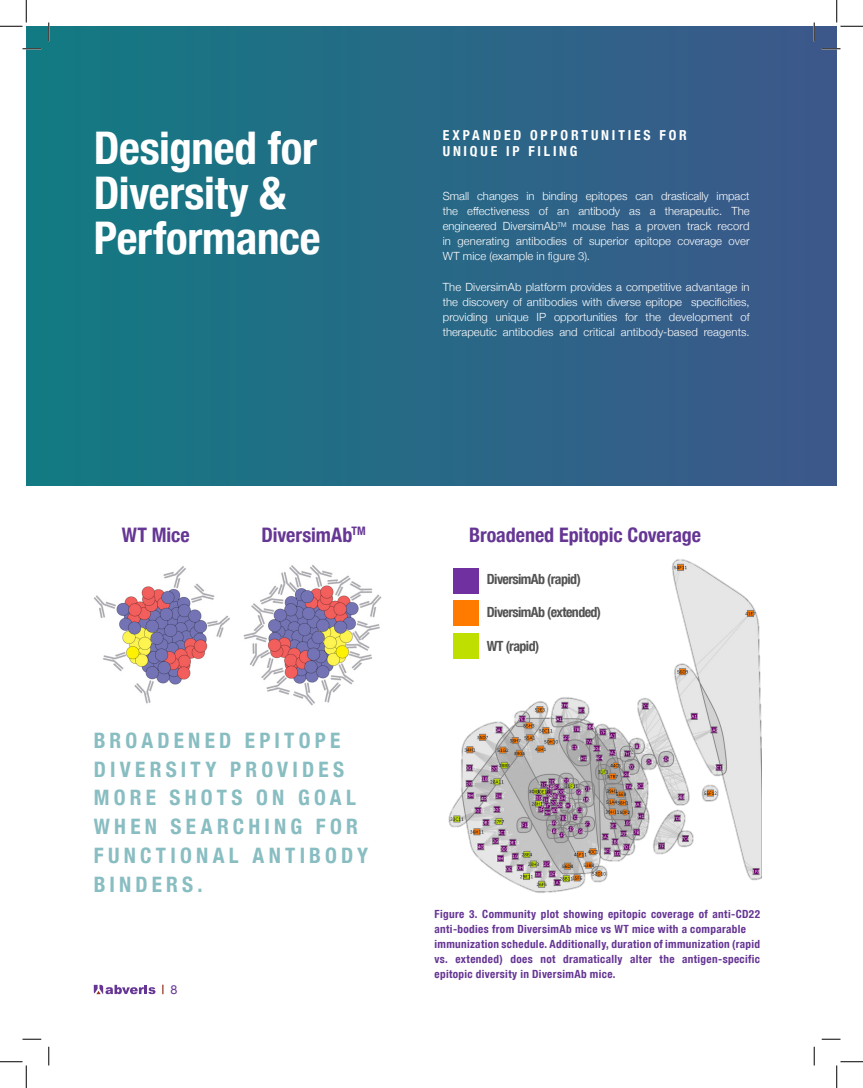
<style>
.page{position:relative;width:863px;height:1088px;background:#fff}
.page>*{position:absolute;margin:0;border:0;box-sizing:border-box;transform-origin:0 0}
.t1{font:700 condensed 45px/45px "Helvetica Neue";letter-spacing:-.005em;color:#fff}
.Headline_-_Align_Lef{font:700 condensed 21.25px/28.8px "Helvetica Neue";letter-spacing:.2em;color:#88bdc1}
.Body_Text{font:700 condensed 20px "Helvetica Neue";color:#663694}
.t2{font:700 condensed 14.38px "Helvetica Neue Condensed";letter-spacing:-.045em;color:#653694}
.t3{font:700 condensed 14px "Helvetica Neue Condensed";letter-spacing:-.04em;color:#535353}
.Headline_-_Align_Lef-2{font:700 condensed 13.75px/16.5px "Helvetica Neue";letter-spacing:.205em;color:#fff}
.t4{font:12.5px "Helvetica Neue";color:#663694}
.Body_Text-2{font:700 condensed 11.62px "Helvetica Neue";color:#663694}
.Body_Text-3{font:300 11.25px "Helvetica Neue";color:#fff}
.Figure{font:700 condensed 11.25px/15px "Helvetica Neue Condensed";letter-spacing:.03em;color:#663694}
</style>
<div class="page">
<svg style="left:94px;top:984px;width:61px;height:10px"></svg>
<div style="left:26px;top:26px;width:810px;height:459px;background:linear-gradient(to right,#127b82,#3d578b)"></div>
<img style="left:94px;top:565px;width:288px;height:141px">
<img style="left:448px;top:559px;width:314px;height:334px">
<div style="left:453px;top:568px;width:25px;height:25px;background:#7030a0"></div>
<div style="left:453px;top:600px;width:25px;height:26px;background:#ff7b00"></div>
<div style="left:453px;top:633px;width:25px;height:25px;background:#bfdf00"></div>
<svg style="left:22px;top:48px;width:19px;height:2px"></svg>
<svg style="left:821px;top:48px;width:19px;height:2px"></svg>
<svg style="left:22px;top:1038px;width:19px;height:2px"></svg>
<svg style="left:821px;top:1038px;width:19px;height:2px"></svg>
<svg style="left:48px;top:22px;width:2px;height:19px"></svg>
<svg style="left:48px;top:1046px;width:2px;height:19px"></svg>
<svg style="left:813px;top:22px;width:2px;height:19px"></svg>
<svg style="left:813px;top:1046px;width:2px;height:19px"></svg>
<svg style="left:0;top:0;width:27px;height:27px"></svg>
<svg style="left:0;top:1061px;width:27px;height:27px"></svg>
<svg style="left:836px;top:0;width:26px;height:27px"></svg>
<svg style="left:836px;top:1061px;width:26px;height:27px"></svg>
<p class="t1" style="left:94px;top:122px;width:228px">Designed for<br>Diversity &amp;<br>Performance</p>
<p class="Headline_-_Align_Lef-2" style="left:442px;top:126px;width:245px">EXPANDED OPPORTUNITIES FOR<br>UNIQUE IP FILING</p>
<p class="Body_Text-3" style="left:442px;top:187px;width:308px">Small changes in binding epitopes can drastically impact</p>
<p class="Body_Text-3" style="left:442px;top:202px;width:308px">the effectiveness of an antibody as a therapeutic. The</p>
<p class="Body_Text-3" style="left:442px;top:217px;width:308px">engineered DiversimAb<sup>TM</sup> mouse has a proven track record</p>
<p class="Body_Text-3" style="left:442px;top:232px;width:308px">in generating antibodies of superior epitope coverage over</p>
<p class="Body_Text-3" style="left:442px;top:247px;width:149px">WT mice (example in figure 3).</p>
<p class="Body_Text-3" style="left:442px;top:277px;width:308px">The DiversimAb platform provides a competitive advantage in</p>
<p class="Body_Text-3" style="left:442px;top:292px;width:308px">the discovery of antibodies with diverse epitope specificities,</p>
<p class="Body_Text-3" style="left:442px;top:307px;width:308px">providing unique IP opportunities for the development of</p>
<p class="Body_Text-3" style="left:442px;top:322px;width:308px">therapeutic antibodies and critical antibody-based reagents.</p>
<p class="Body_Text-2" style="left:351px;top:521px;width:16px">TM</p>
<p class="Body_Text" style="left:122px;top:518px;width:70px">WT Mice</p>
<p class="Body_Text" style="left:261px;top:518px;width:92px">DiversimAb</p>
<p class="Body_Text" style="left:469px;top:518px;width:233px">Broadened Epitopic Coverage</p>
<p class="t2" style="left:97px;top:535px;width:123px">Industry Standard Mice</p>
<p class="t2" style="left:269px;top:534px;width:101px">DiversimAb<sup>TM</sup> Mice</p>
<p class="t3" style="left:487px;top:571px;width:95px">DiversimAb (rapid)</p>
<p class="t3" style="left:487px;top:603px;width:116px">DiversimAb (extended)</p>
<p class="Headline_-_Align_Lef" style="left:94px;top:724px;width:276px">BROADENED EPITOPE<br>DIVERSITY PROVIDES<br>MORE SHOTS ON GOAL<br>WHEN SEARCHING FOR<br>FUNCTIONAL ANTIBODY<br>BINDERS.</p>
<p class="t4" style="left:170px;top:980px;width:8px">8</p>
<p class="t3" style="left:487px;top:637px;width:54px">WT (rapid)</p>
<p class="Figure" style="left:434px;top:906px;width:327px">Figure 3. Community plot showing epitopic coverage of anti-CD22 anti-bodies from DiversimAb mice vs WT mice with a comparable</p>
<p class="Figure" style="left:434px;top:936px;width:327px">immunization schedule. Additionally, duration of immunization (rapid</p>
<p class="Figure" style="left:434px;top:951px;width:327px">vs. extended) does not dramatically alter the antigen-specific epitopic diversity in DiversimAb mice.</p>
</div>
